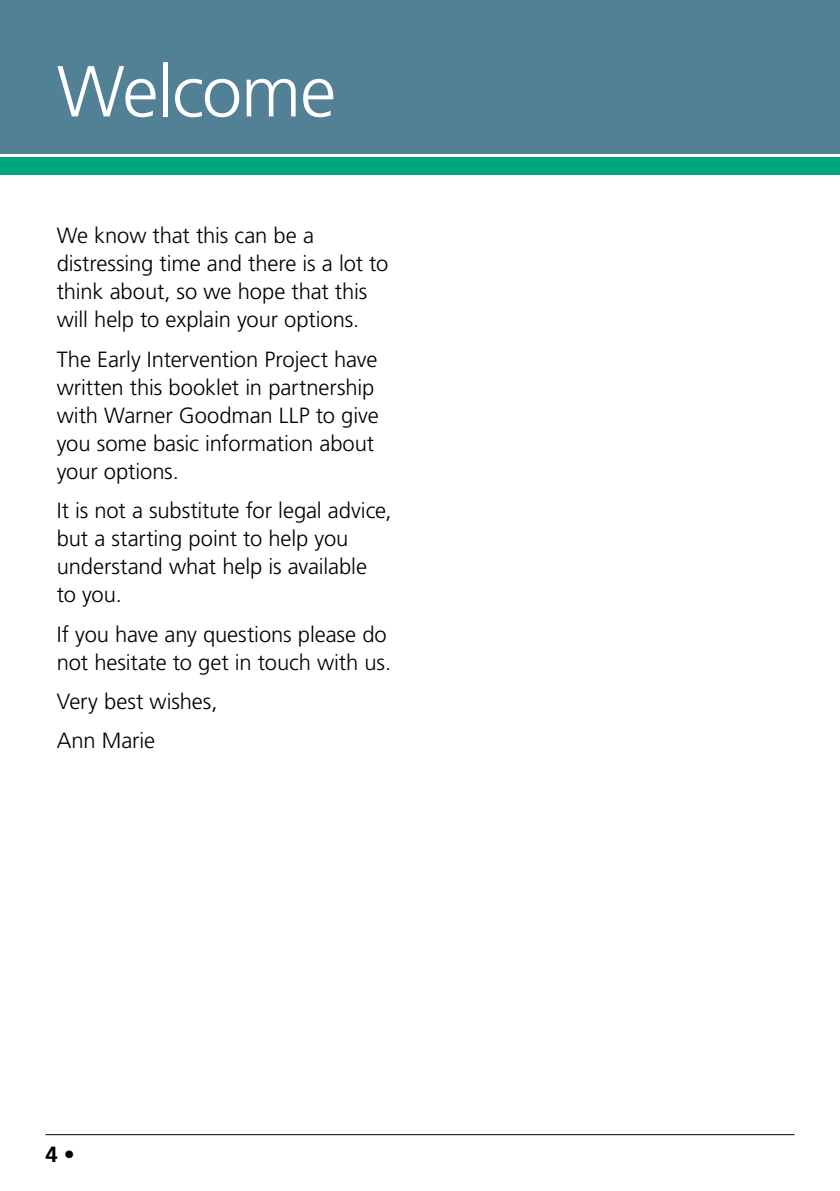
<style>
.page{position:relative;width:840px;height:1191px;background:#fff}
.page>*{position:absolute;margin:0;border:0;box-sizing:border-box;transform-origin:0 0}
.t1{font:300 72px "Frutiger";letter-spacing:-.015em;color:#fff}
.t2{font:300 22px/28px "Frutiger";letter-spacing:-.005em;color:#000}
.t3{font:700 22px "Frutiger";color:#000}
.s1{font-weight:300}
</style>
<div class="page">
<div style="left:0;top:0;width:839px;height:154px;background:#528095"></div>
<div style="left:0;top:157px;width:839px;height:17px;background:#00a77e"></div>
<hr style="left:45px;top:1134px;width:749px;height:1px;background:#000">
<h1 class="t1" style="left:57px;top:51px;width:281px">Welcome</h1>
<p class="t2" style="left:57px;top:222px;width:333px">We know that this can be a distressing time and there is a lot to think about, so we hope that this will help to explain your options.</p>
<p class="t2" style="left:57px;top:345px;width:323px">The Early Intervention Project have written this booklet in partnership with Warner Goodman LLP to give you some basic information about your options.</p>
<p class="t2" style="left:57px;top:497px;width:336px">It is not a substitute for legal advice, but a starting point to help you understand what help is available to you.</p>
<p class="t2" style="left:57px;top:620px;width:336px">If you have any questions please do not hesitate to get in touch with us.</p>
<p class="t2" style="left:57px;top:682px;width:162px;line-height:39.4px">Very best wishes,<br>Ann Marie</p>
<p class="t3" style="left:45px;top:1141px;width:31px">4 <span class="s1">•</span></p>
</div>
